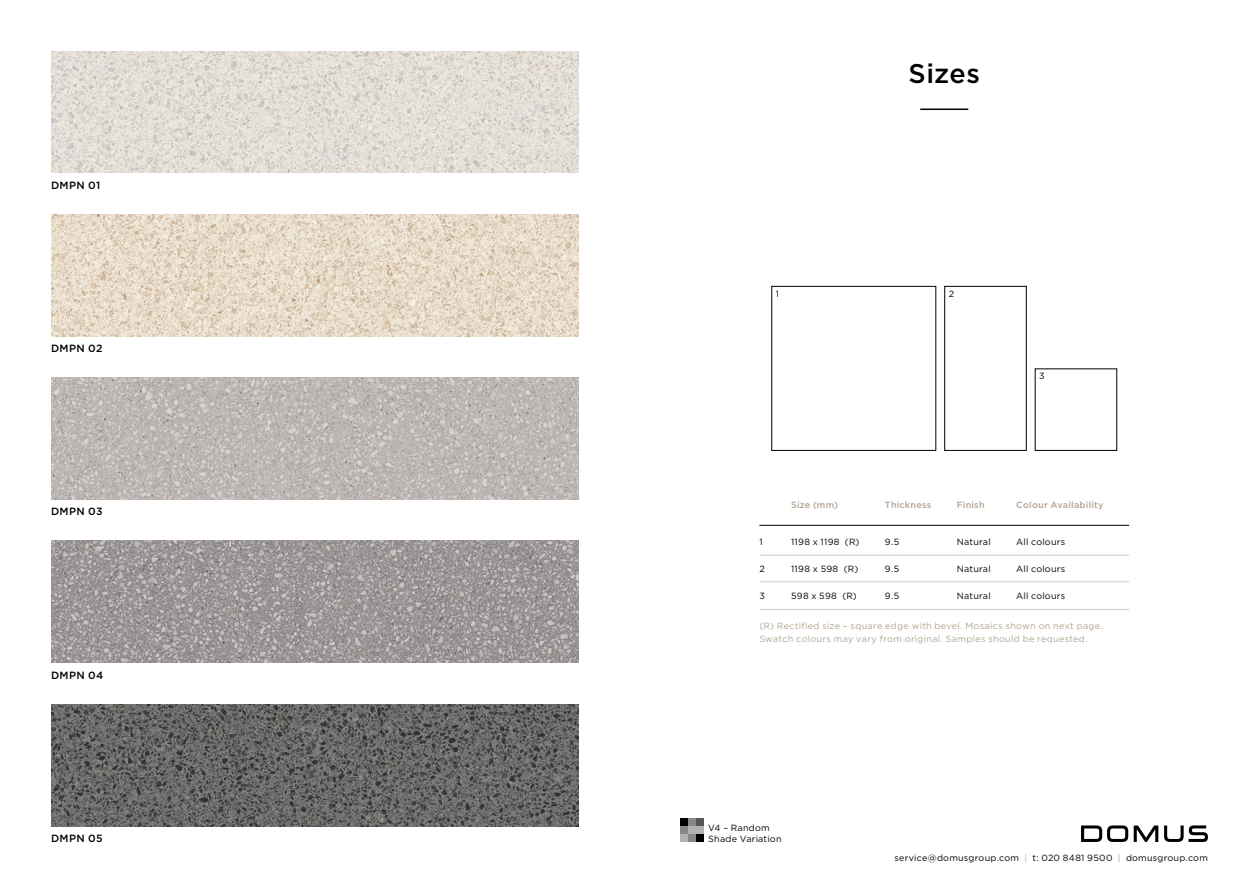
<style>
.page{position:relative;width:1259px;height:893px;background:#fff}
.page>*{position:absolute;margin:0;border:0;box-sizing:border-box;transform-origin:0 0}
.t1{font:500 27px "Gotham";letter-spacing:.02em;color:#000}
.t2{font:500 10.5px "Gotham";letter-spacing:.04em;color:#000}
.TABLE_DATA{font:9px "Gotham";letter-spacing:.025em;color:#000}
.TABLE_DATA-2{font:9px "Gotham";letter-spacing:.035em;color:#b2a391}
.TABLE_DATA-3{font:500 9px "Gotham";letter-spacing:.025em;color:#b2a391}
.s1{color:#b2a391}
</style>
<div class="page">
<img style="left:51px;top:51px;width:527px;height:122px">
<img style="left:51px;top:214px;width:527px;height:122px">
<img style="left:51px;top:378px;width:527px;height:121px">
<img style="left:51px;top:541px;width:527px;height:122px">
<img style="left:51px;top:704px;width:527px;height:122px">
<svg style="left:1164px;top:825px;width:44px;height:17px"></svg>
<svg style="left:1081px;top:825px;width:77px;height:17px"></svg>
<hr style="left:920px;top:109px;width:48px;height:1px;background:#000">
<hr style="left:759px;top:525px;width:370px;height:1px;background:#000">
<hr style="left:759px;top:555px;width:370px;height:1px;background:#d1c7c4">
<hr style="left:759px;top:581px;width:370px;height:1px;background:#d1c7c4">
<hr style="left:759px;top:609px;width:370px;height:1px;background:#d1c7c4">
<div style="left:944px;top:286px;width:82px;height:165px;border:1px solid #000"></div>
<div style="left:771px;top:286px;width:165px;height:165px;border:1px solid #000"></div>
<div style="left:680px;top:819px;width:8px;height:7px;background:#000"></div>
<div style="left:688px;top:819px;width:8px;height:7px;background:#878787"></div>
<div style="left:696px;top:819px;width:8px;height:7px;background:#575756"></div>
<div style="left:680px;top:826px;width:8px;height:8px;background:#878787"></div>
<div style="left:688px;top:826px;width:8px;height:8px;background:#b3b2b2"></div>
<div style="left:696px;top:826px;width:8px;height:8px;background:#b3b2b2"></div>
<div style="left:680px;top:834px;width:8px;height:8px;background:#b3b2b2"></div>
<div style="left:688px;top:834px;width:8px;height:8px;background:#878787"></div>
<div style="left:696px;top:834px;width:8px;height:8px;background:#000"></div>
<p class="t2" style="left:51px;top:178px;width:51px">DMPN 01</p>
<p class="t2" style="left:51px;top:341px;width:53px">DMPN 02</p>
<p class="t2" style="left:51px;top:505px;width:53px">DMPN 03</p>
<p class="t2" style="left:51px;top:668px;width:54px">DMPN 04</p>
<p class="t2" style="left:51px;top:831px;width:53px">DMPN 05</p>
<p class="t1" style="left:908px;top:55px;width:73px">Sizes</p>
<p class="TABLE_DATA" style="left:776px;top:288px;width:5px">1</p>
<p class="TABLE_DATA" style="left:948px;top:288px;width:7px">2</p>
<p class="TABLE_DATA" style="left:1039px;top:370px;width:7px">3</p>
<p class="TABLE_DATA-3" style="left:956px;top:499px;width:29px">Finish</p>
<p class="TABLE_DATA" style="left:956px;top:536px;width:35px">Natural</p>
<p class="TABLE_DATA" style="left:956px;top:563px;width:35px">Natural</p>
<p class="TABLE_DATA" style="left:956px;top:590px;width:35px">Natural</p>
<p class="TABLE_DATA-2" style="left:759px;top:620px;width:345px">(R) Rectified size – square edge with bevel. Mosaics shown on next page.</p>
<p class="TABLE_DATA-2" style="left:759px;top:633px;width:330px">Swatch colours may vary from original. Samples should be requested.</p>
<p class="TABLE_DATA-3" style="left:885px;top:499px;width:48px">Thickness</p>
<p class="TABLE_DATA-3" style="left:1016px;top:499px;width:89px">Colour Availability</p>
<p class="TABLE_DATA" style="left:885px;top:536px;width:16px">9.5</p>
<p class="TABLE_DATA" style="left:885px;top:563px;width:16px">9.5</p>
<p class="TABLE_DATA" style="left:885px;top:590px;width:16px">9.5</p>
<p class="TABLE_DATA-3" style="left:791px;top:499px;width:49px">Size (mm)</p>
<p class="TABLE_DATA" style="left:1016px;top:536px;width:50px">All colours</p>
<p class="TABLE_DATA" style="left:1016px;top:563px;width:50px">All colours</p>
<p class="TABLE_DATA" style="left:1016px;top:590px;width:50px">All colours</p>
<p class="TABLE_DATA" style="left:791px;top:536px;width:70px">1198 x 1198 (R)</p>
<p class="TABLE_DATA" style="left:791px;top:563px;width:69px">1198 x 598 (R)</p>
<p class="TABLE_DATA" style="left:791px;top:590px;width:67px">598 x 598 (R)</p>
<p class="TABLE_DATA" style="left:759px;top:536px;width:5px">1</p>
<p class="TABLE_DATA" style="left:759px;top:563px;width:7px">2</p>
<p class="TABLE_DATA" style="left:759px;top:590px;width:7px">3</p>
<p class="TABLE_DATA" style="left:708px;top:822px;width:63px">V4 – Random</p>
<p class="TABLE_DATA" style="left:708px;top:833px;width:75px">Shade Variation</p>
<p class="TABLE_DATA" style="left:894px;top:852px;width:315px">service@domusgroup.com <span class="s1">|</span> t: 020 8481 9500 <span class="s1">|</span> domusgroup.com</p>
</div>
